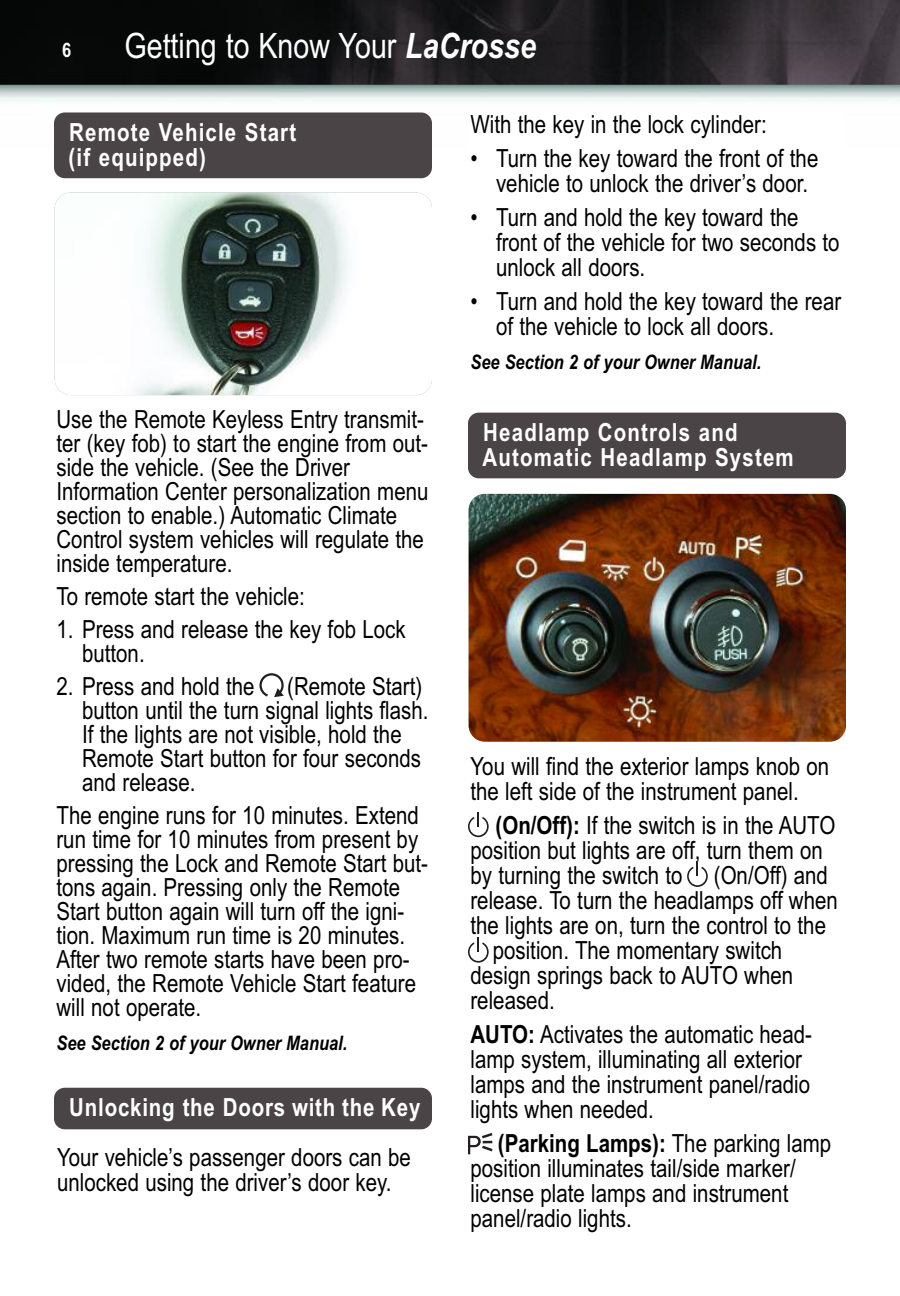
<style>
.page{position:relative;width:900px;height:1296px;background:#fff}
.page>*{position:absolute;margin:0;border:0;box-sizing:border-box;transform-origin:0 0}
.t1{font:35px "Arial Narrow";color:#fff}
.t2{font:25px/24px "Arial Narrow";color:#000}
.t3{font:700 25px/25px "Arial Narrow";letter-spacing:.045em;color:#fff}
.t4{font:italic 700 20px "Arial Narrow";color:#000}
.t5{font:700 20px "Arial Narrow";color:#fff}
.s1{font-weight:700;font-style:italic}
.s2{font-weight:700}
</style>
<div class="page">
<img style="left:0;top:0;width:900px;height:120px">
<div style="left:54px;top:112px;width:378px;height:66px;background:#4b4446;border-radius:11px"></div>
<img style="left:55px;top:193px;width:377px;height:202px;border-radius:16px">
<div style="left:54px;top:1088px;width:378px;height:41px;background:#4b4446;border-radius:11px"></div>
<div style="left:468px;top:112px;width:378px;height:273px;background:#fff"></div>
<div style="left:468px;top:413px;width:378px;height:65px;background:#4b4446;border-radius:11px"></div>
<img style="left:469px;top:494px;width:377px;height:248px;border-radius:16px">
<svg style="left:468px;top:812px;width:21px;height:25px"></svg>
<svg style="left:687px;top:862px;width:21px;height:25px"></svg>
<svg style="left:468px;top:937px;width:21px;height:26px"></svg>
<svg style="left:468px;top:1133px;width:24px;height:21px"></svg>
<svg style="left:259px;top:673px;width:25px;height:25px"></svg>
<p class="t5" style="left:62px;top:38px;width:11px">6</p>
<h1 class="t1" style="left:124px;top:25px;width:413px">Getting to Know Your <span class="s1">LaCrosse</span></h1>
<p class="t3" style="left:69px;top:120px;width:229px">Remote Vehicle Start (if equipped)</p>
<p class="t2" style="left:57px;top:408px;width:374px">Use the Remote Keyless Entry transmit&shy;ter (key fob) to start the engine from out&shy;side the vehicle. (See the Driver Information Center personalization menu section to enable.) Automatic Climate Control system vehicles will regulate the inside temperature.</p>
<p class="t2" style="left:57px;top:585px;width:250px">To remote start the vehicle:</p>
<p class="t2" style="left:82px;top:618px;width:325px;text-indent:-26px">1. Press and release the key fob Lock button.</p>
<p class="t2" style="left:57px;top:675px;width:200px">2. Press and hold the</p>
<p class="t2" style="left:82px;top:675px;width:348px;text-indent:205px">(Remote Start) button until the turn signal lights flash.<br>If the lights are not visible, hold the<br>Remote Start button for four seconds and release.</p>
<p class="t2" style="left:57px;top:804px;width:373px">The engine runs for 10 minutes. Extend run time for 10 minutes from present by pressing the Lock and Remote Start but&shy;tons again. Pressing only the Remote Start button again will turn off the igni&shy;tion. Maximum run time is 20 minutes.<br>After two remote starts have been pro&shy;vided, the Remote Vehicle Start feature will not operate.</p>
<p class="t4" style="left:57px;top:1031px;width:292px">See Section 2 of your Owner Manual.</p>
<p class="t3" style="left:69px;top:1095px;width:353px">Unlocking the Doors with the Key</p>
<p class="t2" style="left:57px;top:1145px;width:355px;line-height:25px">Your vehicle’s passenger doors can be unlocked using the driver’s door key.</p>
<p class="t2" style="left:470px;top:113px;width:298px">With the key in the lock cylinder:</p>
<p class="t2" style="left:496px;top:146px;width:324px;line-height:25px;text-indent:-26px">• Turn the key toward the front of the vehicle to unlock the driver’s door.</p>
<p class="t2" style="left:496px;top:205px;width:345px;line-height:25px;text-indent:-26px">• Turn and hold the key toward the front of the vehicle for two seconds to unlock all doors.</p>
<p class="t2" style="left:496px;top:289px;width:347px;line-height:25px;text-indent:-26px">• Turn and hold the key toward the rear of the vehicle to lock all doors.</p>
<p class="t4" style="left:470px;top:350px;width:292px">See Section 2 of your Owner Manual.</p>
<p class="t3" style="left:483px;top:420px;width:313px">Headlamp Controls and<br>Automatic Headlamp System</p>
<p class="t2" style="left:470px;top:754px;width:360px;line-height:25px">You will find the exterior lamps knob on the left side of the instrument panel.</p>
<p class="t2" style="left:471px;top:813px;width:366px;line-height:25px;text-indent:25px"><span class="s2">(On/Off):</span> If the switch is in the AUTO position but lights are off, turn them on by turning the switch to</p>
<p class="t2" style="left:714px;top:863px;width:116px">(On/Off) and</p>
<p class="t2" style="left:471px;top:888px;width:369px">release. To turn the headlamps off when</p>
<p class="t2" style="left:471px;top:913px;width:357px">the lights are on, turn the control to the</p>
<p class="t2" style="left:493px;top:938px;width:291px">position. The momentary switch</p>
<p class="t2" style="left:470px;top:963px;width:324px">design springs back to AUTO when</p>
<p class="t2" style="left:470px;top:988px;width:86px">released.</p>
<p class="t2" style="left:470px;top:1022px;width:343px;line-height:25px"><span class="s2">AUTO:</span> Activates the automatic head&shy;lamp system, illuminating all exterior lamps and the instrument panel/radio lights when needed.</p>
<p class="t2" style="left:470px;top:1131px;width:362px;line-height:25px;text-indent:27px"><span class="s2">(Parking Lamps):</span> The parking lamp position illuminates tail/side marker/ license plate lamps and instrument panel/radio lights.</p>
</div>
